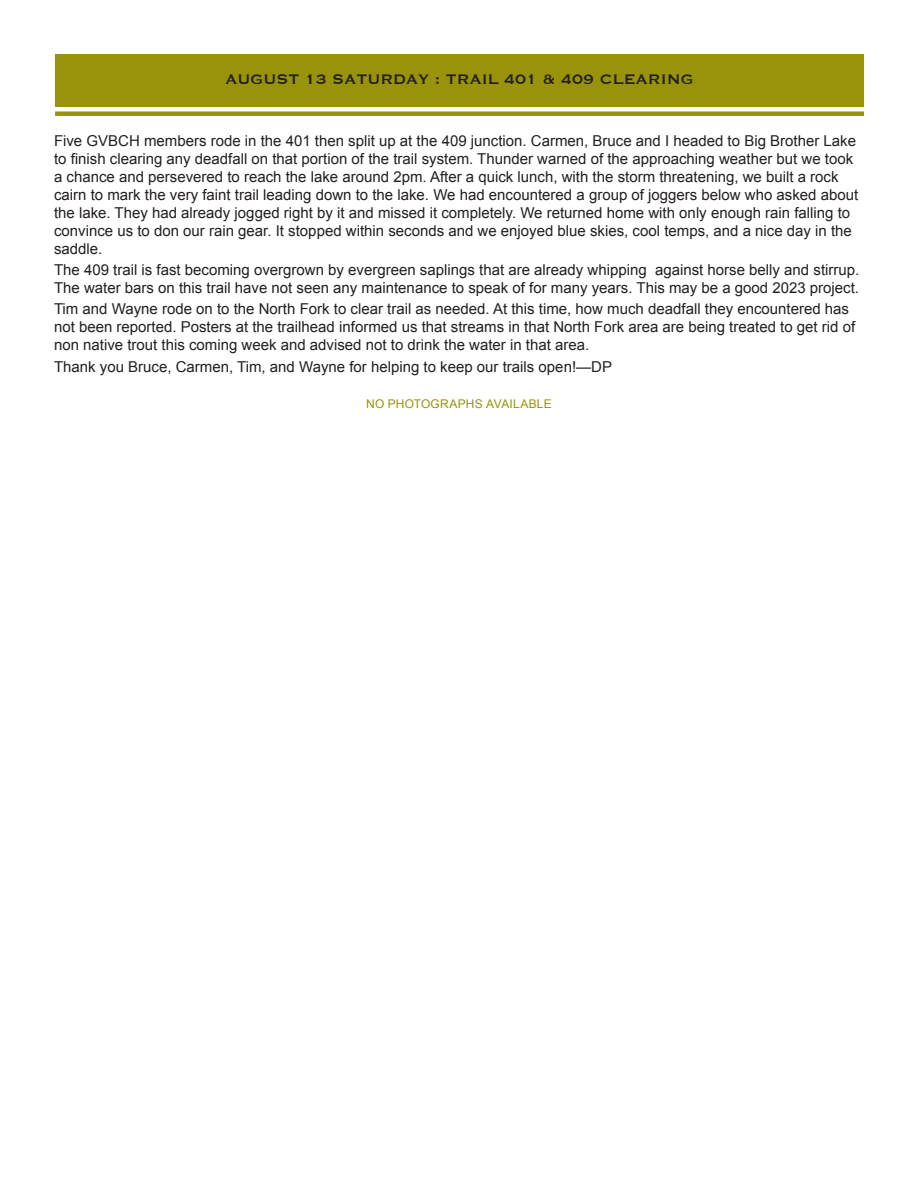
<style>
.page{position:relative;width:918px;height:1188px;background:#fff}
.page>*{position:absolute;margin:0;border:0;box-sizing:border-box;transform-origin:0 0}
.Page_heading_on_gree{font:18px "Copperplate";color:#231f20}
.stories{font:15px/18px "Arial";color:#231f20}
.photo_caption{font:12px "Arial";letter-spacing:.02em;color:#98930a}
</style>
<div class="page">
<div style="left:55px;top:54px;width:809px;height:52px;background:#98930a"></div>
<div style="left:55px;top:111px;width:809px;height:5px;background:#98930a"></div>
<p class="Page_heading_on_gree" style="left:225px;top:67px;width:470px">AUGUST 13 SATURDAY : TRAIL 401 &amp; 409 CLEARING</p>
<p class="stories" style="left:54px;top:132px;width:806px">Five GVBCH members rode in the 401 then split up at the 409 junction. Carmen, Bruce and I headed to Big Brother Lake to finish clearing any deadfall on that portion of the trail system. Thunder warned of the approaching weather but we took a chance and persevered to reach the lake around 2pm. After a quick lunch, with the storm threatening, we built a rock cairn to mark the very faint trail leading down to the lake. We had encountered a group of joggers below who asked about the lake. They had already jogged right by it and missed it completely. We returned home with only enough rain falling to convince us to don our rain gear. It stopped within seconds and we enjoyed blue skies, cool temps, and a nice day in the saddle.</p>
<p class="stories" style="left:54px;top:261px;width:807px">The 409 trail is fast becoming overgrown by evergreen saplings that are already whipping against horse belly and stirrup.<br>The water bars on this trail have not seen any maintenance to speak of for many years. This may be a good 2023 project.</p>
<p class="stories" style="left:54px;top:300px;width:803px">Tim and Wayne rode on to the North Fork to clear trail as needed. At this time, how much deadfall they encountered has not been reported. Posters at the trailhead informed us that streams in that North Fork area are being treated to get rid of non native trout this coming week and advised not to drink the water in that area.</p>
<p class="stories" style="left:54px;top:358px;width:560px">Thank you Bruce, Carmen, Tim, and Wayne for helping to keep our trails open!—DP</p>
<p class="photo_caption" style="left:366px;top:396px;width:187px">NO PHOTOGRAPHS AVAILABLE</p>
</div>
